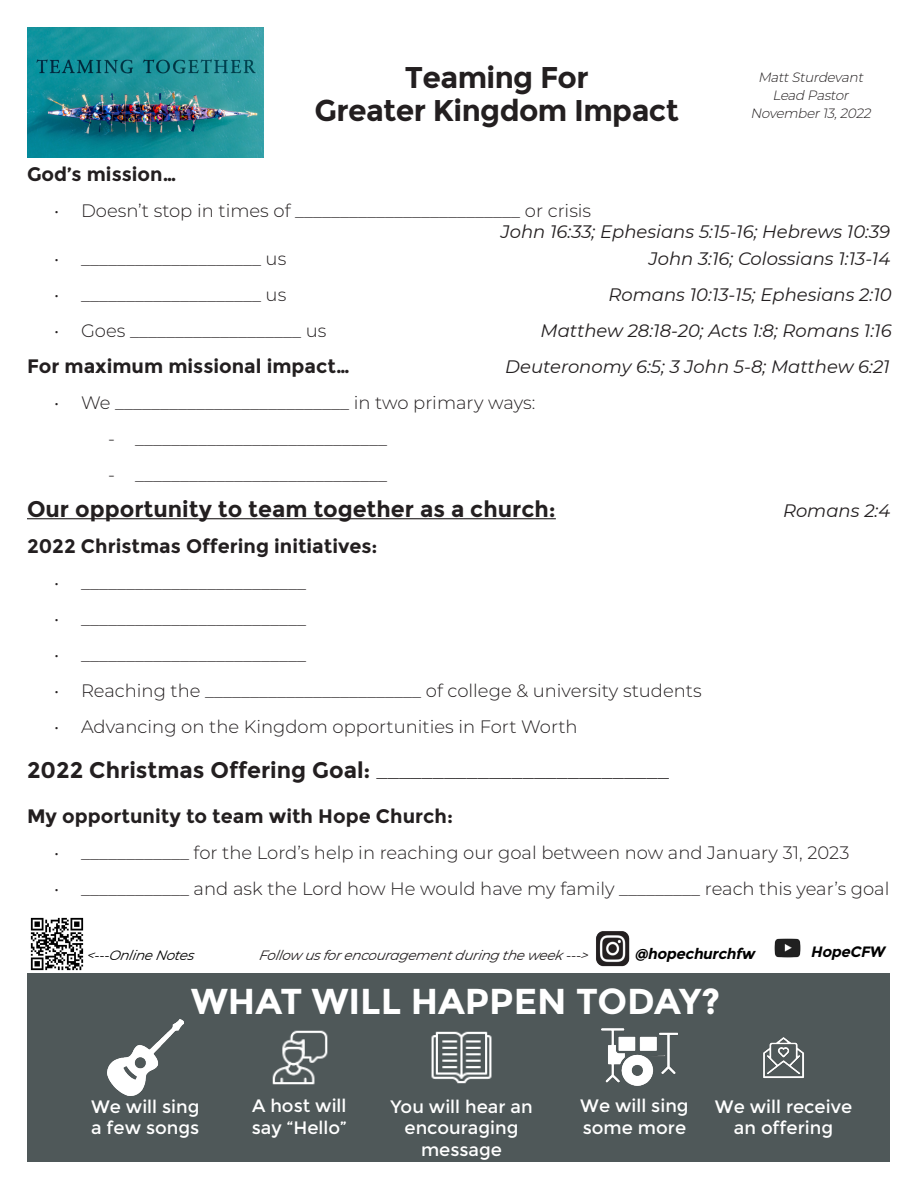
<style>
.page{position:relative;width:918px;height:1188px;background:#fff}
.page>*{position:absolute;margin:0;border:0;box-sizing:border-box;transform-origin:0 0}
.t1{font:700 36px "Montserrat";color:#fff}
.t2{font:700 30px "Montserrat";letter-spacing:-.02em;color:#231f20}
.t3{font:700 22.5px "Montserrat";color:#231f20}
.t4{font:700 19.5px "Montserrat";color:#231f20}
.t5{font:300 18px/21px "Montserrat";color:#231f20}
.t6{font:italic 18px "Montserrat";color:#231f20}
.t7{font:18px/21.6px "Montserrat";color:#fff}
.t8{font:italic 700 15px "Montserrat";color:#000}
.t9{font:italic 13.5px "Montserrat";color:#231f20}
.t10{font:italic 300 13.5px "Montserrat";color:#231f20}
.t11{font:italic 13.5px "Montserrat";color:#000}
.s1{font-weight:400;font-style:italic}
.s2{font-weight:300}
</style>
<div class="page">
<img style="left:27px;top:27px;width:237px;height:131px">
<hr style="left:27px;top:518px;width:529px;height:1px;background:#231f20">
<div style="left:28px;top:974px;width:862px;height:188px;background:#4f5859"></div>
<img style="left:602px;top:1028px;width:75px;height:58px">
<img style="left:596px;top:931px;width:34px;height:36px">
<img style="left:774px;top:938px;width:27px;height:20px">
<img style="left:30px;top:917px;width:54px;height:54px">
<img style="left:107px;top:1020px;width:76px;height:76px">
<img style="left:272px;top:1030px;width:56px;height:55px">
<img style="left:763px;top:1037px;width:41px;height:41px">
<img style="left:431px;top:1031px;width:61px;height:53px">
<p class="t2" style="left:405px;top:59px;width:185px">Teaming For</p>
<p class="t2" style="left:315px;top:92px;width:366px">Greater Kingdom Impact</p>
<p class="t10" style="left:758px;top:69px;width:110px">MattSturdevant</p>
<p class="t10" style="left:773px;top:87px;width:81px">Lead Pastor</p>
<p class="t10" style="left:750px;top:105px;width:125px">November13,2022</p>
<p class="t4" style="left:27px;top:163px;width:151px">God’s mission…</p>
<p class="t5" style="left:501px;top:200px;width:391px;text-indent:-447px">• Doesn’t stop in times of _________________________ or crisis<br><span class="s1">John 16:33; Ephesians 5:15-16; Hebrews 10:39</span></p>
<p class="t5" style="left:54px;top:248px;width:234px">• ____________________ us</p>
<p class="t6" style="left:649px;top:246px;width:243px">John 3:16; Colossians 1:13-14</p>
<p class="t5" style="left:54px;top:284px;width:234px">• ____________________ us</p>
<p class="t6" style="left:608px;top:282px;width:285px">Romans 10:13-15; Ephesians 2:10</p>
<p class="t5" style="left:54px;top:320px;width:274px">• Goes ___________________ us</p>
<p class="t6" style="left:541px;top:318px;width:353px">Matthew 28:18-20; Acts 1:8; Romans 1:16</p>
<p class="t4" style="left:27px;top:355px;width:324px">For maximum missional impact…</p>
<p class="t6" style="left:505px;top:354px;width:386px">Deuteronomy 6:5; 3 John 5-8; Matthew 6:21</p>
<p class="t5" style="left:54px;top:392px;width:483px">• We __________________________ in two primary ways:</p>
<p class="t5" style="left:108px;top:428px;width:280px">- ____________________________</p>
<p class="t5" style="left:108px;top:464px;width:280px">- ____________________________</p>
<p class="t3" style="left:27px;top:496px;width:530px">Our opportunity to team together as a church:</p>
<p class="t6" style="left:783px;top:498px;width:109px">Romans 2:4</p>
<p class="t4" style="left:27px;top:535px;width:352px">2022 Christmas Offering initiatives:</p>
<p class="t5" style="left:54px;top:572px;width:253px">• _________________________</p>
<p class="t5" style="left:54px;top:608px;width:253px">• _________________________</p>
<p class="t5" style="left:54px;top:644px;width:253px">• _________________________</p>
<p class="t5" style="left:54px;top:680px;width:649px">• Reaching the ________________________ of college &amp; university students</p>
<p class="t5" style="left:54px;top:716px;width:525px">• Advancing on the Kingdom opportunities in Fort Worth</p>
<p class="t3" style="left:27px;top:757px;width:644px">2022 Christmas Offering Goal: <span class="s2">__________________________</span></p>
<p class="t4" style="left:27px;top:805px;width:428px">My opportunity to team with Hope Church:</p>
<p class="t5" style="left:54px;top:842px;width:797px">• ____________ for the Lord’s help in reaching our goal between now and January 31, 2023</p>
<p class="t5" style="left:54px;top:878px;width:837px">• ____________ and ask the Lord how He would have my family _________ reach this year’s goal</p>
<p class="t11" style="left:86px;top:946px;width:112px">&lt;---Online Notes</p>
<p class="t9" style="left:259px;top:946px;width:334px">Follow usforencouragementduring the week ---&gt;</p>
<p class="t8" style="left:634px;top:945px;width:125px">@hopechurchfw</p>
<p class="t8" style="left:811px;top:943px;width:79px">HopeCFW</p>
<p class="t1" style="left:191px;top:980px;width:530px">WHAT WILL HAPPEN TODAY?</p>
<p class="t7" style="left:91px;top:1096px;width:110px">We will sing a few songs</p>
<p class="t7" style="left:252px;top:1095px;width:96px">A host will say “Hello”</p>
<p class="t7" style="left:390px;top:1096px;width:144px">You will hear an</p>
<p class="t7" style="left:405px;top:1117px;width:116px">encouraging</p>
<p class="t7" style="left:421px;top:1139px;width:83px">message</p>
<p class="t7" style="left:580px;top:1095px;width:110px">We will sing some more</p>
<p class="t7" style="left:715px;top:1096px;width:139px">We will receive</p>
<p class="t7" style="left:734px;top:1117px;width:101px">an offering</p>
</div>
